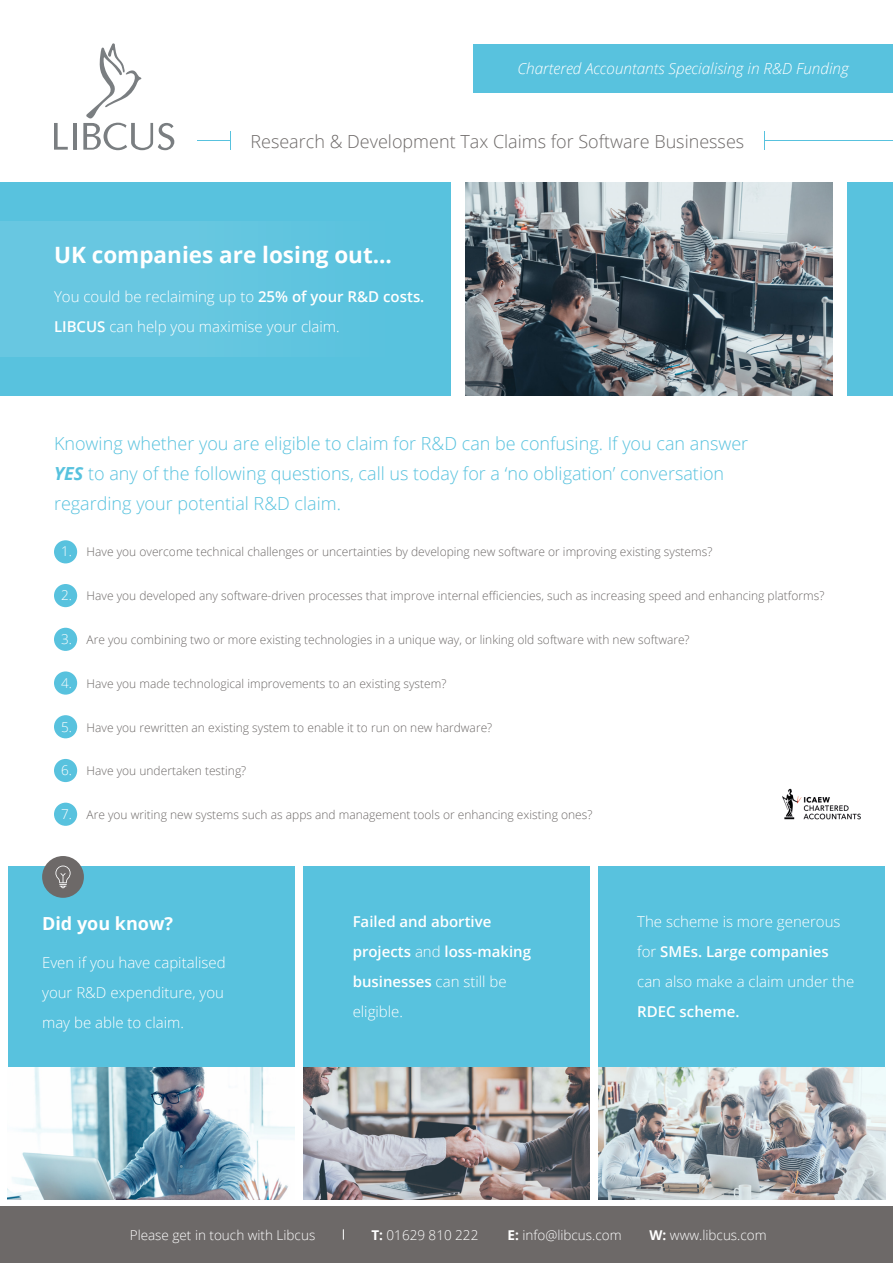
<style>
.page{position:relative;width:893px;height:1263px;background:#fff}
.page>*{position:absolute;margin:0;border:0;box-sizing:border-box;transform-origin:0 0}
.t1{font:700 22.5px "Open Sans";color:#fff}
.t2{font:300 18px/30px "Open Sans";color:#58c2de}
.t3{font:300 18px "Open Sans";color:#6d6968}
.t4{font:700 18px "Open Sans";color:#fff}
.t5{font:italic 300 15.3px "Open Sans";color:#fff}
.t6{font:300 15px/30px "Open Sans";color:#fff}
.t7{font:600 15px/30px "Open Sans";color:#fff}
.t8{font:300 13.5px "Open Sans";color:#fff}
.t9{font:300 12px "Open Sans";color:#6d6968}
.s1{font-weight:600}
.s2{font-weight:700;font-style:italic}
.s3{font-size:13.5px;color:#fff}
.s4{font-weight:300}
.s5{font-weight:700}
</style>
<div class="page">
<div style="left:0;top:182px;width:450px;height:213px;background:#58c2de"></div>
<div style="left:0;top:221px;width:450px;height:135px;background:linear-gradient(to right,#6dc9e2,#58c2de)"></div>
<div style="left:848px;top:182px;width:45px;height:213px;background:#58c2de"></div>
<svg style="left:54px;top:123px;width:14px;height:27px"></svg>
<hr style="left:73px;top:123px;width:4px;height:27px;background:#7a7e81">
<svg style="left:83px;top:43px;width:91px;height:107px"></svg>
<hr style="left:197px;top:141px;width:33px;height:1px;background:#58c2de">
<svg style="left:230px;top:132px;width:1px;height:18px"></svg>
<hr style="left:764px;top:141px;width:129px;height:1px;background:#58c2de">
<svg style="left:764px;top:132px;width:1px;height:18px"></svg>
<img style="left:465px;top:183px;width:367px;height:212px">
<div style="left:54px;top:540px;width:23px;height:23px;background:#58c2de;border-radius:50%"></div>
<div style="left:54px;top:584px;width:23px;height:23px;background:#58c2de;border-radius:50%"></div>
<div style="left:54px;top:628px;width:23px;height:23px;background:#58c2de;border-radius:50%"></div>
<div style="left:54px;top:671px;width:23px;height:24px;background:#58c2de;border-radius:50%"></div>
<div style="left:54px;top:715px;width:23px;height:23px;background:#58c2de;border-radius:50%"></div>
<div style="left:54px;top:759px;width:23px;height:23px;background:#58c2de;border-radius:50%"></div>
<div style="left:54px;top:803px;width:23px;height:23px;background:#58c2de;border-radius:50%"></div>
<div style="left:8px;top:866px;width:287px;height:201px;background:#58c2de"></div>
<div style="left:303px;top:866px;width:287px;height:201px;background:#58c2de"></div>
<div style="left:598px;top:866px;width:287px;height:201px;background:#58c2de"></div>
<div style="left:42px;top:856px;width:42px;height:42px;background:#6d6968;border-radius:50%"></div>
<svg style="left:55px;top:865px;width:16px;height:23px"></svg>
<img style="left:303px;top:1067px;width:287px;height:132px">
<img style="left:598px;top:1067px;width:287px;height:132px">
<img style="left:8px;top:1067px;width:287px;height:132px">
<div style="left:0;top:1206px;width:893px;height:57px;background:#6d6968"></div>
<img style="left:782px;top:789px;width:79px;height:30px">
<div style="left:473px;top:44px;width:420px;height:49px;background:#58c2de"></div>
<p class="t5" style="left:517px;top:58px;width:333px">Chartered Accountants Specialising in R&amp;D Funding</p>
<p class="t3" style="left:250px;top:129px;width:495px">Research &amp; Development Tax Claims for Software Businesses</p>
<p class="t1" style="left:54px;top:239px;width:340px">UK companies are losing out...</p>
<p class="t6" style="left:54px;top:281px;width:372px">You could be reclaiming up to <span class="s1">25% of your R&amp;D costs.<br>LIBCUS</span> can help you maximise your claim.</p>
<p class="t2" style="left:54px;top:428px;width:696px">Knowing whether you are eligible to claim for R&amp;D can be confusing. If you can answer<br><span class="s2">YES</span> to any of the following questions, call us today for a ‘no obligation’ conversation regarding your potential R&amp;D claim.</p>
<p class="t9" style="left:61px;top:544px;width:653px"><span class="s3">1.</span> Have you overcome technical challenges or uncertainties by developing new software or improving existing systems?</p>
<p class="t9" style="left:61px;top:588px;width:765px"><span class="s3">2.</span> Have you developed any software-driven processes that improve internal efficiencies, such as increasing speed and enhancing platforms?</p>
<p class="t9" style="left:61px;top:631px;width:630px"><span class="s3">3.</span> Are you combining two or more existing technologies in a unique way, or linking old software with new software?</p>
<p class="t9" style="left:61px;top:675px;width:387px"><span class="s3">4.</span> Have you made technological improvements to an existing system?</p>
<p class="t9" style="left:61px;top:719px;width:433px"><span class="s3">5.</span> Have you rewritten an existing system to enable it to run on new hardware?</p>
<p class="t9" style="left:61px;top:763px;width:187px"><span class="s3">6.</span> Have you undertaken testing?</p>
<p class="t9" style="left:61px;top:806px;width:533px"><span class="s3">7.</span> Are you writing new systems such as apps and management tools or enhancing existing ones?</p>
<p class="t4" style="left:42px;top:910px;width:132px">Did you know?</p>
<p class="t6" style="left:42px;top:947px;width:185px;text-align:justify">Even if you have capitalised your R&amp;D expenditure, you may be able to claim.</p>
<p class="t7" style="left:353px;top:907px;width:180px">Failed and abortive projects <span class="s4">and</span> loss-making businesses <span class="s4">can still be eligible.</span></p>
<p class="t6" style="left:637px;top:906px;width:218px">The scheme is more generous for <span class="s1">SMEs. Large companies </span>can also make a claim under the<br><span class="s1">RDEC scheme.</span></p>
<p class="t8" style="left:130px;top:1225px;width:187px">Please get in touch with Libcus</p>
<p class="t8" style="left:371px;top:1225px;width:108px"><span class="s5">T:</span> 01629 810 222</p>
<p class="t8" style="left:507px;top:1225px;width:116px"><span class="s5">E:</span> info@libcus.com</p>
<p class="t8" style="left:649px;top:1225px;width:119px"><span class="s5">W:</span> www.libcus.com</p>
</div>
